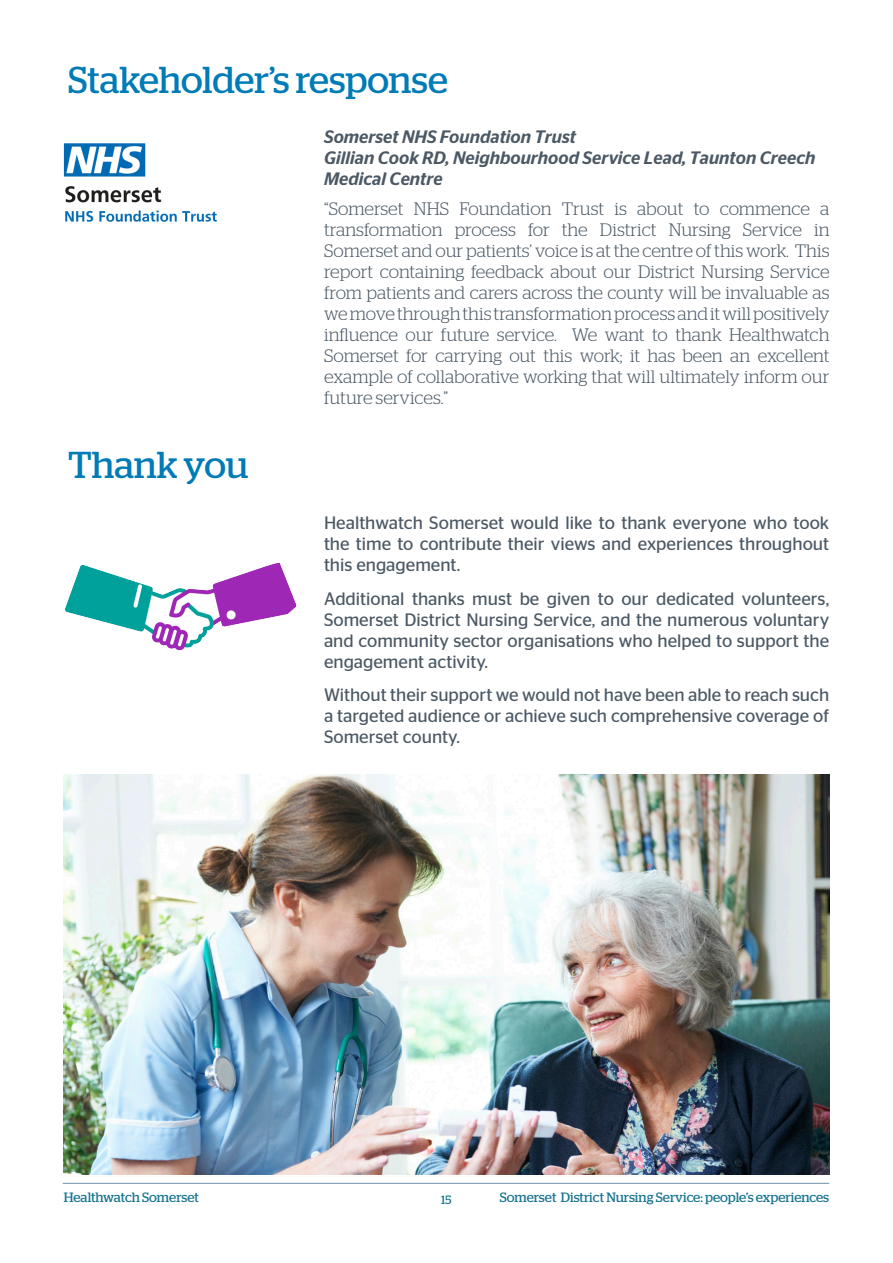
<style>
.page{position:relative;width:893px;height:1263px;background:#fff}
.page>*{position:absolute;margin:0;border:0;box-sizing:border-box;transform-origin:0 0}
.t1{font:37.5px "Stag";color:#007bb6}
.Content_paragraphs{font:300 18px/21px "Stag";color:#4c5965;text-align:justify}
.Content_paragraphs-2{font:18px/21px "Stag Sans";color:#4c5965;text-align:justify}
.Content_paragraphs-3{font:italic 500 18px/21px "Stag Sans";color:#4c5965}
.t2{font:13.5px "Stag";color:#167390}
.t3{font:12px "Stag";color:#167390}
</style>
<div class="page">
<hr style="left:63px;top:1183px;width:766px;height:1px;background:#6e94ab">
<img style="left:64px;top:143px;width:153px;height:79px">
<img style="left:65px;top:562px;width:232px;height:89px">
<img style="left:64px;top:775px;width:765px;height:400px">
<p class="t1" style="left:68px;top:58px;width:381px">Stakeholder’s response</p>
<p class="Content_paragraphs-3" style="left:324px;top:126px;width:493px">Somerset NHS Foundation Trust<br>Gillian Cook RD, Neighbourhood Service Lead, Taunton Creech<br>Medical Centre</p>
<p class="Content_paragraphs" style="left:324px;top:198px;width:507px">“Somerset NHS Foundation Trust is about to commence a transformation process for the District Nursing Service in Somerset and our patients’ voice is at the centre of this work. This report containing feedback about our District Nursing Service from patients and carers across the county will be invaluable as we move through this transformation process and it will positively influence our future service. We want to thank Healthwatch Somerset for carrying out this work; it has been an excellent example of collaborative working that will ultimately inform our future services.”</p>
<p class="t1" style="left:68px;top:443px;width:182px">Thank you</p>
<p class="Content_paragraphs-2" style="left:324px;top:512px;width:507px">Healthwatch Somerset would like to thank everyone who took the time to contribute their views and experiences throughout this engagement.</p>
<p class="Content_paragraphs-2" style="left:324px;top:588px;width:507px">Additional thanks must be given to our dedicated volunteers, Somerset District Nursing Service, and the numerous voluntary and community sector organisations who helped to support the engagement activity.</p>
<p class="Content_paragraphs-2" style="left:324px;top:684px;width:507px">Without their support we would not have been able to reach such a targeted audience or achieve such comprehensive coverage of Somerset county.</p>
<p class="t2" style="left:64px;top:1189px;width:137px">Healthwatch Somerset</p>
<p class="t3" style="left:441px;top:1193px;width:12px">15</p>
<p class="t2" style="left:500px;top:1189px;width:331px">Somerset District Nursing Service: people’s experiences</p>
</div>
